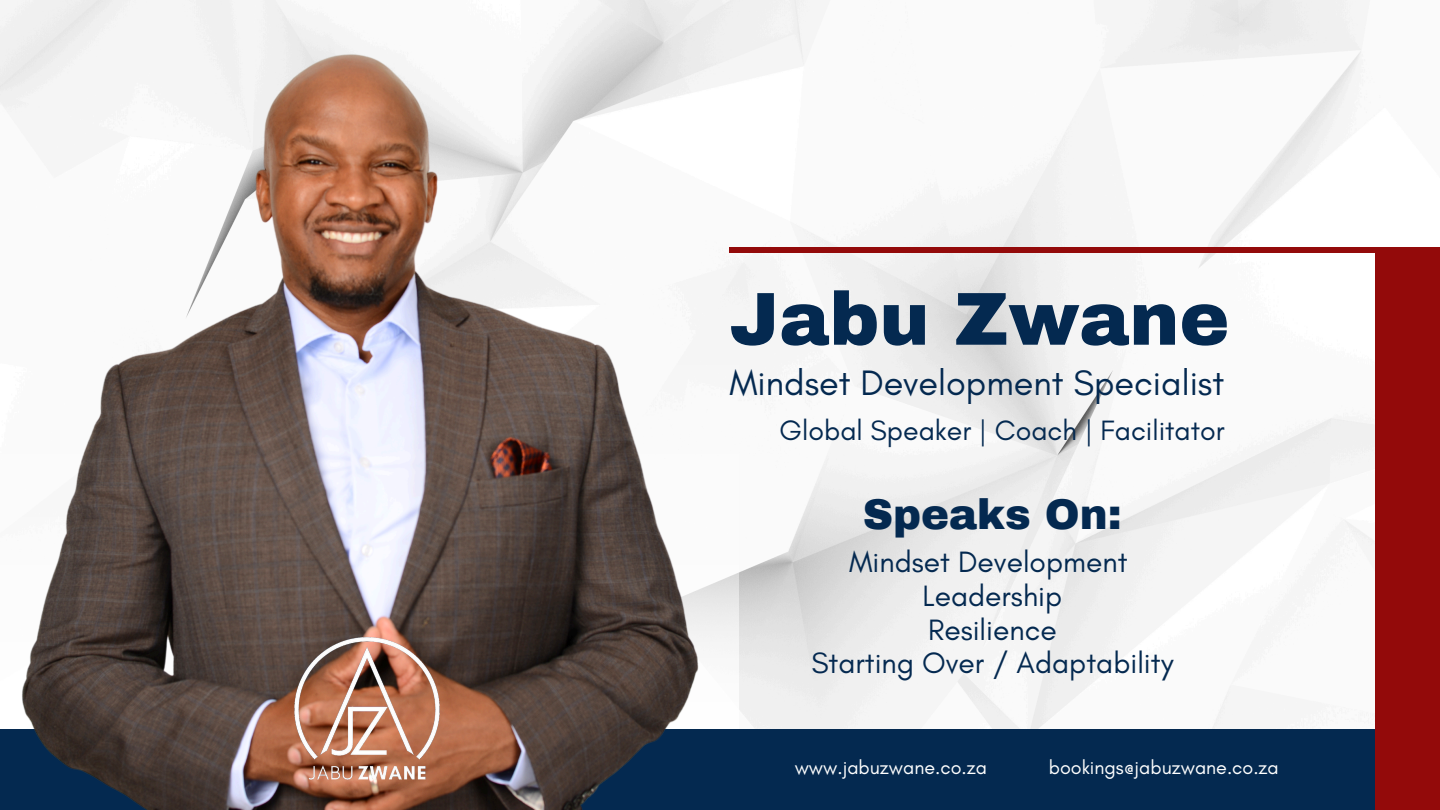
<style>
.page{position:relative;width:1440px;height:810px;background:#fff}
.page>*{position:absolute;margin:0;border:0;box-sizing:border-box;transform-origin:0 0}
.t1{font:900 75px "Archivo";color:#042950}
.t2{font:900 42px "Archivo";color:#042950}
.t3{font:36px "Glacial Indifference";color:#042950}
.t4{font:30px/33.8px "Glacial Indifference";color:#042950;text-align:center}
.t5{font:28.5px "Glacial Indifference";color:#042950}
.t6{font:19.65px "Glacial Indifference";color:#fff}
</style>
<div class="page">
<img style="left:0;top:0;width:1375px;height:729px">
<img style="left:715px;top:129px;width:24px;height:600px">
<div style="left:0;top:729px;width:1440px;height:81px;background:#042950"></div>
<img style="left:0;top:26px;width:715px;height:784px">
<div style="left:729px;top:247px;width:655px;height:6px;background:#930a0a"></div>
<div style="left:1375px;top:247px;width:65px;height:563px;background:#930a0a"></div>
<img style="left:226px;top:631px;width:282px;height:159px">
<h1 class="t1" style="left:729px;top:279px;width:502px">Jabu Zwane</h1>
<p class="t3" style="left:729px;top:361px;width:496px">Mindset Development Specialist</p>
<h2 class="t5" style="left:780px;top:413px;width:447px">Global Speaker | Coach | Facilitator</h2>
<p class="t2" style="left:863px;top:492px;width:260px">Speaks On:</p>
<h4 class="t4" style="left:811px;top:545px;width:364px">Mindset Development<br>Leadership<br>Resilience<br>Starting Over / Adaptability</h4>
<h3 class="t6" style="left:795px;top:755px;width:194px">www.jabuzwane.co.za</h3>
<h4 class="t6" style="left:1049px;top:755px;width:232px">bookings@jabuzwane.co.za</h4>
</div>
